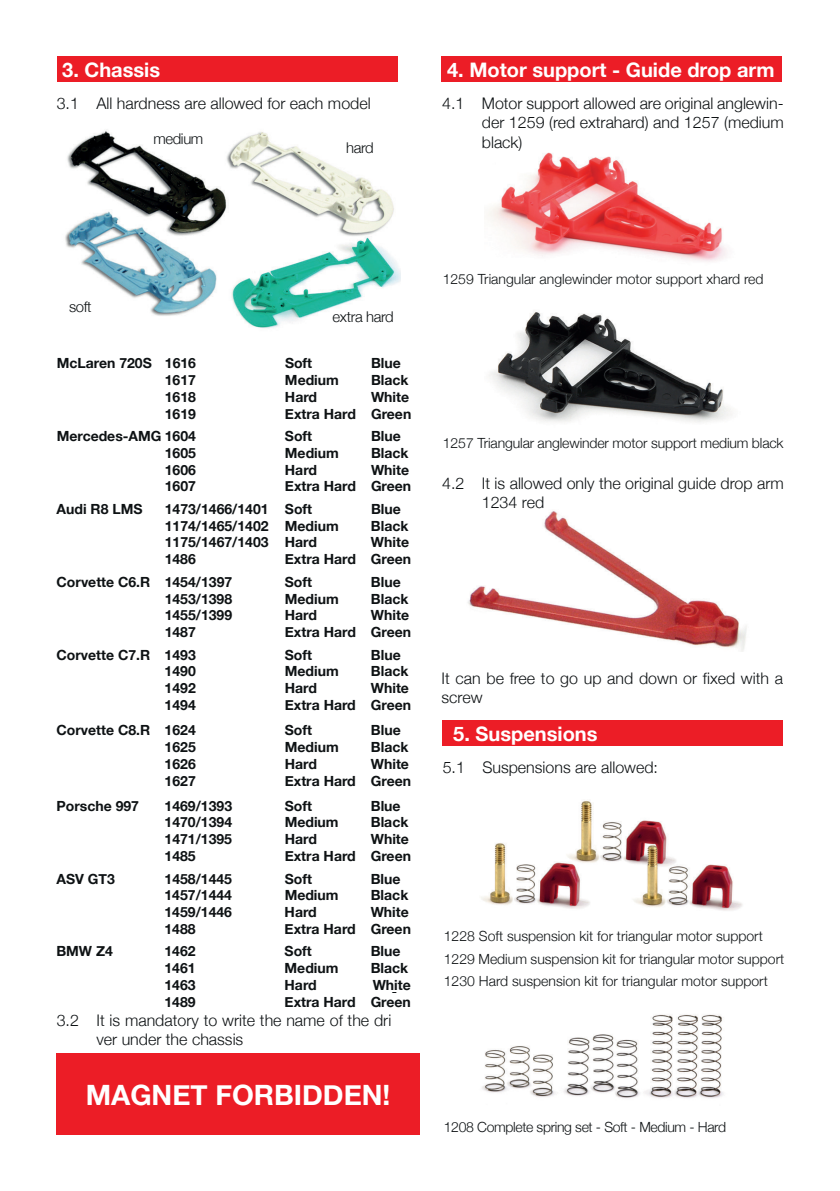
<style>
.page{position:relative;width:840px;height:1191px;background:#fff}
.page>*{position:absolute;margin:0;border:0;box-sizing:border-box;transform-origin:0 0}
.t1{font:700 28px "Helvetica Neue";color:#fff}
.t2{font:700 20px "Helvetica Neue";color:#fff}
.t3{font:300 16px/19.2px "Helvetica Neue";color:#0e1214}
.t4{font:300 14.8px "Helvetica Neue";letter-spacing:-.025em;color:#0e1214}
.t5{font:700 14px "Helvetica Neue";color:#0e1214}
.t6{font:300 14px/22.4px "Helvetica Neue";color:#0e1214}
.t7{font:300 14px "Helvetica Neue";letter-spacing:-.025em;color:#0e1214}
</style>
<div class="page">
<img style="left:487px;top:152px;width:240px;height:110px">
<img style="left:468px;top:511px;width:279px;height:141px">
<div style="left:57px;top:57px;width:340px;height:25px;background:#ec1d26"></div>
<div style="left:441px;top:57px;width:340px;height:25px;background:#ec1d26"></div>
<div style="left:442px;top:720px;width:340px;height:26px;background:#ec1d26"></div>
<img style="left:481px;top:801px;width:262px;height:110px">
<img style="left:482px;top:1014px;width:242px;height:84px">
<div style="left:56px;top:1053px;width:364px;height:81px;background:#ec1d26"></div>
<img style="left:489px;top:312px;width:243px;height:110px">
<img style="left:65px;top:130px;width:335px;height:199px">
<h2 class="t2" style="left:62px;top:54px;width:99px">3. Chassis</h2>
<p class="t3" style="left:57px;top:93px;width:315px">3.1 All hardness are allowed for each model</p>
<p class="t4" style="left:153px;top:127px;width:51px">medium</p>
<p class="t4" style="left:346px;top:136px;width:29px">hard</p>
<h2 class="t2" style="left:447px;top:54px;width:329px">4. Motor support - Guide drop arm</h2>
<p class="t3" style="left:481px;top:93px;width:303px;text-align:justify;text-indent:-40px">4.1 Motor support allowed are original anglewin&shy;der 1259 (red extrahard) and 1257 (medium black)</p>
<p class="t4" style="left:69px;top:295px;width:24px">soft</p>
<p class="t4" style="left:332px;top:305px;width:63px">extra hard</p>
<p class="t5" style="left:57px;top:352px;width:141px">McLaren 720S 1616</p>
<p class="t5" style="left:285px;top:352px;width:29px">Soft</p>
<p class="t5" style="left:371px;top:352px;width:31px">Blue</p>
<p class="t5" style="left:165px;top:369px;width:33px">1617</p>
<p class="t5" style="left:285px;top:369px;width:55px">Medium</p>
<p class="t5" style="left:371px;top:369px;width:39px">Black</p>
<p class="t5" style="left:165px;top:386px;width:33px">1618</p>
<p class="t5" style="left:285px;top:386px;width:34px">Hard</p>
<p class="t5" style="left:371px;top:386px;width:40px">White</p>
<p class="t5" style="left:165px;top:402px;width:33px">1619</p>
<p class="t5" style="left:285px;top:402px;width:128px">Extra Hard Green</p>
<p class="t5" style="left:57px;top:425px;width:141px">Mercedes-AMG 1604</p>
<p class="t5" style="left:285px;top:425px;width:29px">Soft</p>
<p class="t5" style="left:371px;top:425px;width:31px">Blue</p>
<p class="t5" style="left:165px;top:442px;width:33px">1605</p>
<p class="t5" style="left:285px;top:442px;width:55px">Medium</p>
<p class="t5" style="left:371px;top:442px;width:39px">Black</p>
<p class="t5" style="left:165px;top:458px;width:33px">1606</p>
<p class="t5" style="left:285px;top:458px;width:34px">Hard</p>
<p class="t5" style="left:371px;top:458px;width:40px">White</p>
<p class="t5" style="left:165px;top:475px;width:33px">1607</p>
<p class="t5" style="left:285px;top:475px;width:128px">Extra Hard Green</p>
<p class="t5" style="left:57px;top:498px;width:87px">Audi R8 LMS</p>
<p class="t5" style="left:165px;top:498px;width:149px">1473/1466/1401 Soft</p>
<p class="t5" style="left:371px;top:498px;width:31px">Blue</p>
<p class="t5" style="left:165px;top:515px;width:175px">1174/1465/1402 Medium</p>
<p class="t5" style="left:371px;top:515px;width:39px">Black</p>
<p class="t5" style="left:165px;top:531px;width:154px">1175/1467/1403 Hard</p>
<p class="t5" style="left:371px;top:531px;width:40px">White</p>
<p class="t5" style="left:165px;top:548px;width:33px">1486</p>
<p class="t5" style="left:285px;top:548px;width:128px">Extra Hard Green</p>
<p class="t5" style="left:57px;top:571px;width:177px">Corvette C6.R 1454/1397</p>
<p class="t5" style="left:285px;top:571px;width:29px">Soft</p>
<p class="t5" style="left:371px;top:571px;width:31px">Blue</p>
<p class="t5" style="left:165px;top:587px;width:69px">1453/1398</p>
<p class="t5" style="left:285px;top:587px;width:55px">Medium</p>
<p class="t5" style="left:371px;top:587px;width:39px">Black</p>
<p class="t5" style="left:165px;top:604px;width:69px">1455/1399</p>
<p class="t5" style="left:285px;top:604px;width:34px">Hard</p>
<p class="t5" style="left:371px;top:604px;width:40px">White</p>
<p class="t5" style="left:164px;top:621px;width:33px">1487</p>
<p class="t5" style="left:284px;top:621px;width:128px">Extra Hard Green</p>
<p class="t5" style="left:56px;top:643px;width:141px">Corvette C7.R 1493</p>
<p class="t5" style="left:284px;top:643px;width:29px">Soft</p>
<p class="t5" style="left:370px;top:643px;width:31px">Blue</p>
<p class="t5" style="left:164px;top:660px;width:33px">1490</p>
<p class="t5" style="left:284px;top:660px;width:55px">Medium</p>
<p class="t5" style="left:370px;top:660px;width:39px">Black</p>
<p class="t5" style="left:164px;top:677px;width:33px">1492</p>
<p class="t5" style="left:284px;top:677px;width:34px">Hard</p>
<p class="t5" style="left:370px;top:677px;width:40px">White</p>
<p class="t5" style="left:164px;top:694px;width:33px">1494</p>
<p class="t5" style="left:284px;top:694px;width:128px">Extra Hard Green</p>
<p class="t5" style="left:56px;top:719px;width:141px">Corvette C8.R 1624</p>
<p class="t5" style="left:284px;top:719px;width:29px">Soft</p>
<p class="t5" style="left:370px;top:719px;width:31px">Blue</p>
<p class="t5" style="left:164px;top:736px;width:33px">1625</p>
<p class="t5" style="left:284px;top:736px;width:55px">Medium</p>
<p class="t5" style="left:370px;top:736px;width:39px">Black</p>
<p class="t5" style="left:164px;top:753px;width:33px">1626</p>
<p class="t5" style="left:284px;top:753px;width:34px">Hard</p>
<p class="t5" style="left:370px;top:753px;width:40px">White</p>
<p class="t5" style="left:164px;top:769px;width:33px">1627</p>
<p class="t5" style="left:284px;top:769px;width:128px">Extra Hard Green</p>
<p class="t5" style="left:56px;top:794px;width:84px">Porsche 997</p>
<p class="t5" style="left:164px;top:794px;width:69px">1469/1393</p>
<p class="t5" style="left:284px;top:794px;width:29px">Soft</p>
<p class="t5" style="left:370px;top:794px;width:31px">Blue</p>
<p class="t5" style="left:164px;top:811px;width:69px">1470/1394</p>
<p class="t5" style="left:284px;top:811px;width:55px">Medium</p>
<p class="t5" style="left:370px;top:811px;width:39px">Black</p>
<p class="t5" style="left:164px;top:828px;width:69px">1471/1395</p>
<p class="t5" style="left:284px;top:828px;width:34px">Hard</p>
<p class="t5" style="left:370px;top:828px;width:40px">White</p>
<p class="t5" style="left:164px;top:845px;width:33px">1485</p>
<p class="t5" style="left:284px;top:845px;width:128px">Extra Hard Green</p>
<p class="t5" style="left:56px;top:867px;width:60px">ASV GT3</p>
<p class="t5" style="left:164px;top:867px;width:69px">1458/1445</p>
<p class="t5" style="left:284px;top:867px;width:29px">Soft</p>
<p class="t5" style="left:370px;top:867px;width:31px">Blue</p>
<p class="t5" style="left:164px;top:884px;width:69px">1457/1444</p>
<p class="t5" style="left:284px;top:884px;width:55px">Medium</p>
<p class="t5" style="left:370px;top:884px;width:39px">Black</p>
<p class="t5" style="left:164px;top:901px;width:69px">1459/1446</p>
<p class="t5" style="left:284px;top:901px;width:34px">Hard</p>
<p class="t5" style="left:370px;top:901px;width:40px">White</p>
<p class="t5" style="left:164px;top:918px;width:33px">1488</p>
<p class="t5" style="left:284px;top:918px;width:128px">Extra Hard Green</p>
<p class="t5" style="left:56px;top:940px;width:58px">BMW Z4</p>
<p class="t5" style="left:164px;top:940px;width:33px">1462</p>
<p class="t5" style="left:284px;top:940px;width:29px">Soft</p>
<p class="t5" style="left:370px;top:940px;width:31px">Blue</p>
<p class="t5" style="left:164px;top:957px;width:33px">1461</p>
<p class="t5" style="left:284px;top:957px;width:55px">Medium</p>
<p class="t5" style="left:370px;top:957px;width:39px">Black</p>
<p class="t5" style="left:164px;top:974px;width:33px">1463</p>
<p class="t5" style="left:284px;top:974px;width:34px">Hard</p>
<p class="t5" style="left:372px;top:974px;width:40px">White</p>
<p class="t5" style="left:164px;top:991px;width:33px">1489</p>
<p class="t5" style="left:284px;top:991px;width:128px">Extra Hard Green</p>
<p class="t3" style="left:391px;top:980px;width:7px">-</p>
<p class="t3" style="left:57px;top:1009px;width:336px">3.2 It is mandatory to write the name of the dri</p>
<p class="t3" style="left:96px;top:1028px;width:148px">ver under the chassis</p>
<h1 class="t1" style="left:86px;top:1072px;width:306px">MAGNET FORBIDDEN!</h1>
<p class="t6" style="left:442px;top:267px;width:322px">1259 Triangular anglewinder motor support xhard red</p>
<p class="t6" style="left:442px;top:430px;width:342px">1257 Triangular anglewinder motor support medium black</p>
<p class="t3" style="left:481px;top:472px;width:303px;text-indent:-40px">4.2 It is allowed only the original guide drop arm<br>1234 red</p>
<p class="t3" style="left:441px;top:667px;width:343px">It can be free to go up and down or fixed with a screw</p>
<h2 class="t2" style="left:453px;top:718px;width:146px">5. Suspensions</h2>
<p class="t3" style="left:442px;top:756px;width:217px">5.1 Suspensions are allowed:</p>
<p class="t6" style="left:443px;top:924px;width:342px">1228 Soft suspension kit for triangular motor support<br>1229 Medium suspension kit for triangular motor support<br>1230 Hard suspension kit for triangular motor support</p>
<p class="t7" style="left:443px;top:1116px;width:284px">1208 Complete spring set - Soft - Medium - Hard</p>
</div>
